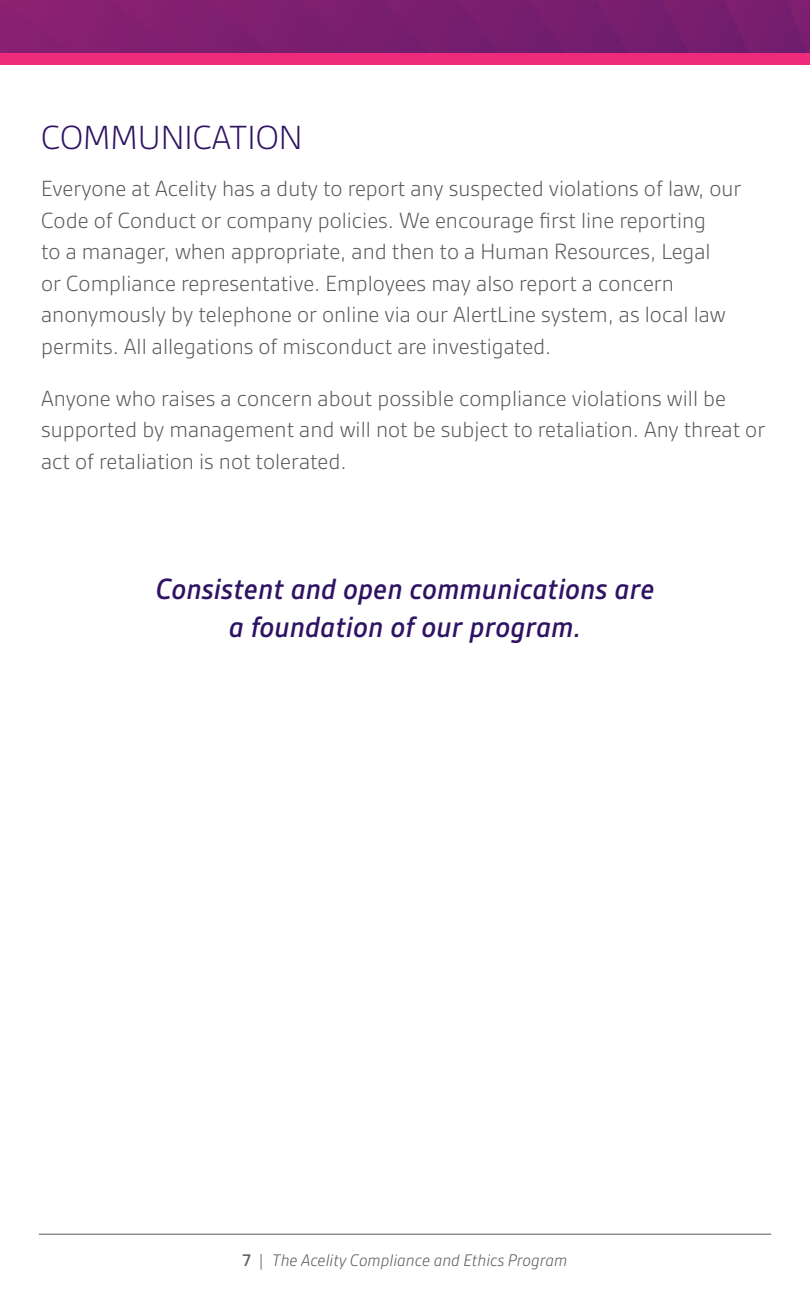
<style>
.page{position:relative;width:810px;height:1296px;background:#fff}
.page>*{position:absolute;margin:0;border:0;box-sizing:border-box;transform-origin:0 0}
.t1{font:300 36px "Gesta";color:#2e1363}
.t2{font:italic 500 31.5px/38.2px "Gesta";color:#2e1363;text-align:center}
.t3{font:300 23.62px/31.5px "Gesta";color:#58595b}
.t4{font:italic 300 18px "Gesta";color:#58595b}
.s1{font-weight:500;font-style:normal}
.s2{font-style:normal}
</style>
<div class="page">
<svg style="left:0;top:0;width:810px;height:53px"></svg>
<div style="left:0;top:53px;width:810px;height:12px;background:#ee2a7b"></div>
<hr style="left:39px;top:1234px;width:732px;height:1px;background:#58595b">
<p class="t1" style="left:41px;top:117px;width:263px">COMMUNICATION</p>
<p class="t3" style="left:41px;top:173px;width:702px">Everyone at Acelity has a duty to report any suspected violations of law, our Code of Conduct or company policies. We encourage first line reporting<br>to a manager, when appropriate, and then to a Human Resources, Legal<br>or Compliance representative. Employees may also report a concern anonymously by telephone or online via our AlertLine system, as local law permits. All allegations of misconduct are investigated.</p>
<p class="t3" style="left:41px;top:382px;width:726px">Anyone who raises a concern about possible compliance violations will be supported by management and will not be subject to retaliation. Any threat or act of retaliation is not tolerated.</p>
<p class="t2" style="left:155px;top:569px;width:501px">Consistent and open communications are a foundation of our program.</p>
<p class="t4" style="left:243px;top:1250px;width:326px"><span class="s1">7</span> <span class="s2">|</span> The Acelity Compliance and Ethics Program</p>
</div>
